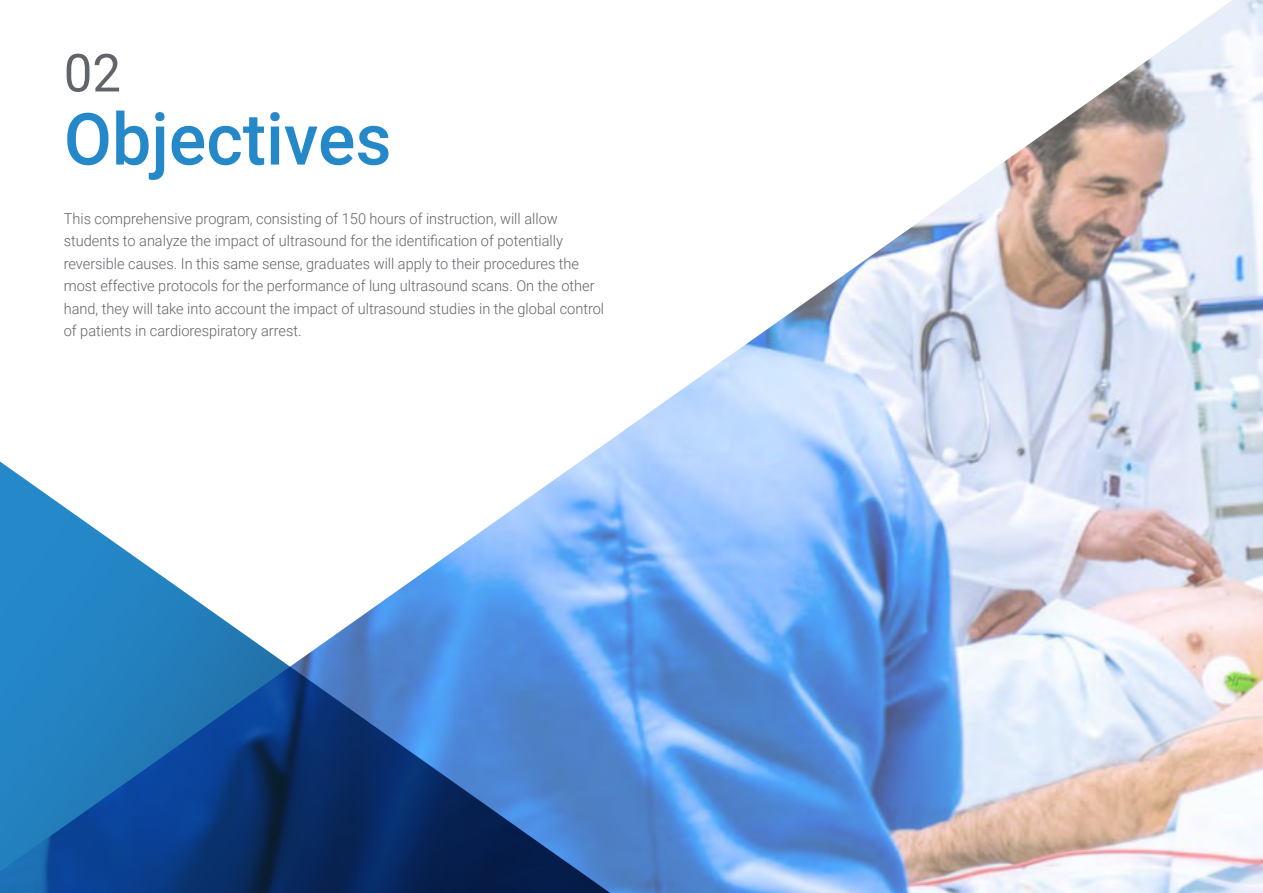
<style>
.page{position:relative;width:1263px;height:893px;background:#fff}
.page>*{position:absolute;margin:0;border:0;box-sizing:border-box;transform-origin:0 0}
.t1{font:500 72px "Roboto";color:#2488c9}
.t2{font:52.5px "Roboto";color:#61646a}
.t3{font:300 15px/22.5px "Roboto";color:#61646a}
</style>
<div class="page">
<img style="left:602px;top:0;width:661px;height:893px">
<svg style="left:0;top:446px;width:640px;height:447px"></svg>
<h2 class="t2" style="left:64px;top:36px;width:59px">02</h2>
<h1 class="t1" style="left:64px;top:89px;width:329px">Objectives</h1>
<p class="t3" style="left:64px;top:207px;width:542px">This comprehensive program, consisting of 150 hours of instruction, will allow students to analyze the impact of ultrasound for the identification of potentially reversible causes. In this same sense, graduates will apply to their procedures the most effective protocols for the performance of lung ultrasound scans. On the other hand, they will take into account the impact of ultrasound studies in the global control of patients in cardiorespiratory arrest.</p>
</div>
